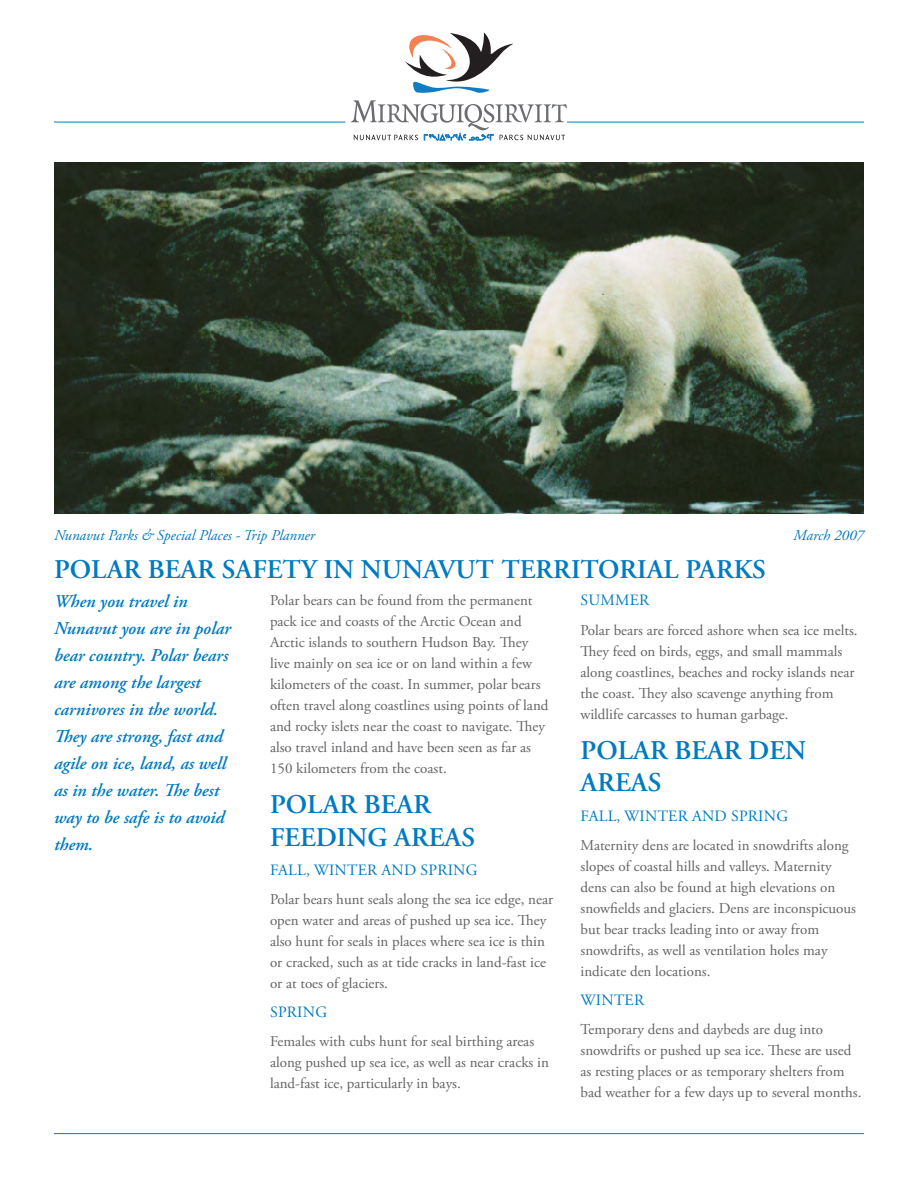
<style>
.page{position:relative;width:918px;height:1188px;background:#fff}
.page>*{position:absolute;margin:0;border:0;box-sizing:border-box;transform-origin:0 0}
.t1{font:600 27px/32.4px "Adobe Garamond Pro";color:#007ac0}
.t2{font:italic 600 18px/27px "Adobe Garamond Pro";color:#007ac0}
.t3{font:15.75px "Adobe Garamond Pro";letter-spacing:.015em;color:#007ac0}
.t4{font:15px/21px "Adobe Garamond Pro";color:#636366}
.t5{font:italic 15px "Adobe Garamond Pro";color:#007ac0}
</style>
<div class="page">
<hr style="left:54px;top:1133px;width:810px;height:1px;background:#007ac0">
<hr style="left:54px;top:122px;width:291px;height:1px;background:#007ac0">
<svg style="left:405px;top:32px;width:108px;height:61px"></svg>
<svg style="left:351px;top:100px;width:216px;height:40px"></svg>
<hr style="left:567px;top:122px;width:297px;height:1px;background:#007ac0">
<img style="left:54px;top:162px;width:810px;height:351px">
<p class="t5" style="left:54px;top:526px;width:262px">Nunavut Parks &amp; Special Places - Trip Planner</p>
<p class="t5" style="left:793px;top:526px;width:72px">March 2007</p>
<h1 class="t1" style="left:54px;top:553px;width:713px">POLAR BEAR SAFETY IN NUNAVUT TERRITORIAL PARKS</h1>
<p class="t2" style="left:54px;top:589px;width:178px">When you travel in<br>Nunavut you are in polar bear country. Polar bears are among the largest carnivores in the world.<br>They are strong, fast and agile on ice, land, as well as in the water. The best way to be safe is to avoid them.</p>
<p class="t4" style="left:270px;top:590px;width:280px">Polar bears can be found from the permanent pack ice and coasts of the Arctic Ocean and Arctic islands to southern Hudson Bay. They live mainly on sea ice or on land within a few kilometers of the coast. In summer, polar bears often travel along coastlines using points of land and rocky islets near the coast to navigate. They also travel inland and have been seen as far as 150 kilometers from the coast.</p>
<h1 class="t1" style="left:270px;top:789px;width:207px">POLAR BEAR<br>FEEDING AREAS</h1>
<p class="t3" style="left:270px;top:860px;width:209px">FALL, WINTER AND SPRING</p>
<p class="t4" style="left:270px;top:889px;width:285px">Polar bears hunt seals along the sea ice edge, near open water and areas of pushed up sea ice. They also hunt for seals in places where sea ice is thin or cracked, such as at tide cracks in land-fast ice or at toes of glaciers.</p>
<p class="t3" style="left:270px;top:1003px;width:59px">SPRING</p>
<p class="t4" style="left:270px;top:1031px;width:280px">Females with cubs hunt for seal birthing areas along pushed up sea ice, as well as near cracks in land-fast ice, particularly in bays.</p>
<p class="t3" style="left:581px;top:591px;width:70px">SUMMER</p>
<p class="t4" style="left:580px;top:620px;width:279px">Polar bears are forced ashore when sea ice melts.<br>They feed on birds, eggs, and small mammals along coastlines, beaches and rocky islands near the coast. They also scavenge anything from wildlife carcasses to human garbage.</p>
<h1 class="t1" style="left:580px;top:735px;width:227px">POLAR BEAR DEN<br>AREAS</h1>
<p class="t3" style="left:581px;top:806px;width:209px">FALL, WINTER AND SPRING</p>
<p class="t4" style="left:580px;top:835px;width:277px">Maternity dens are located in snowdrifts along slopes of coastal hills and valleys. Maternity dens can also be found at high elevations on snowfields and glaciers. Dens are inconspicuous but bear tracks leading into or away from snowdrifts, as well as ventilation holes may indicate den locations.</p>
<p class="t3" style="left:581px;top:990px;width:65px">WINTER</p>
<p class="t4" style="left:580px;top:1019px;width:283px">Temporary dens and daybeds are dug into snowdrifts or pushed up sea ice. These are used as resting places or as temporary shelters from bad weather for a few days up to several months.</p>
</div>
